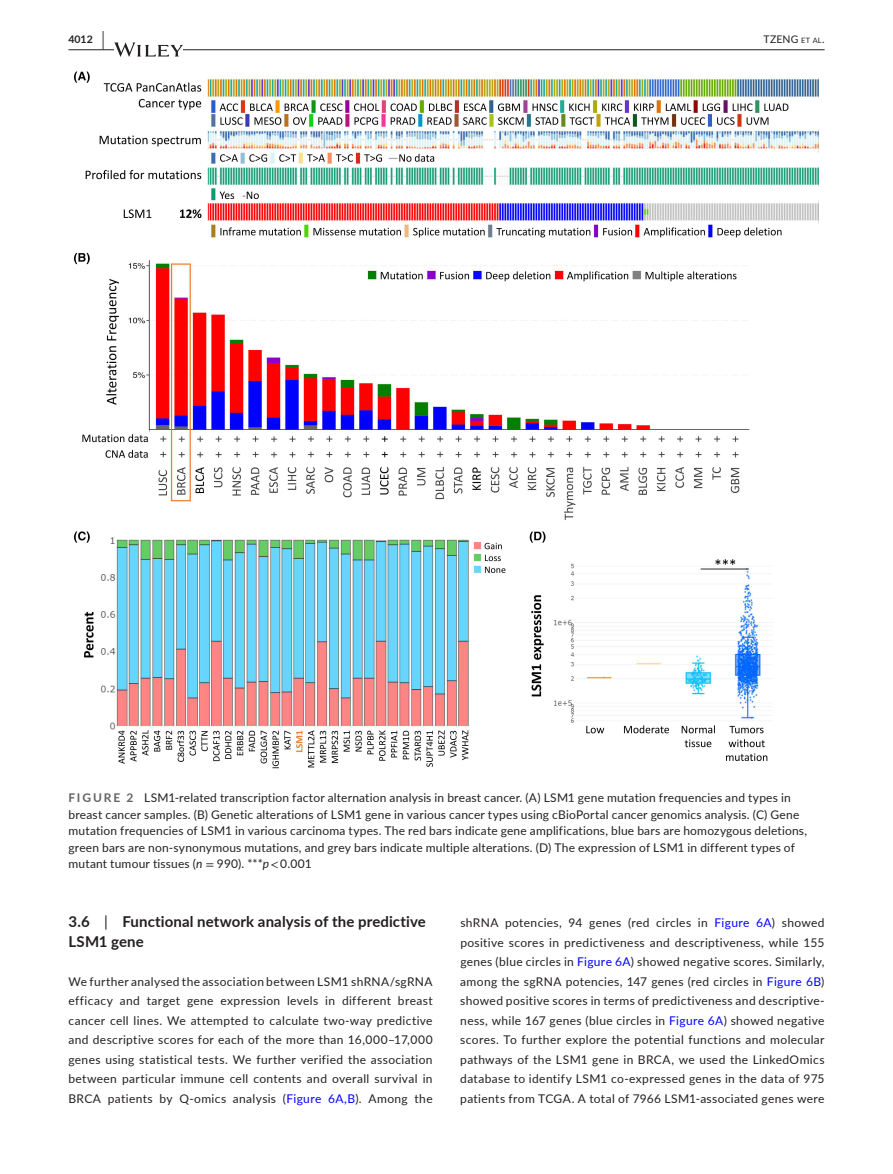
<style>
.page{position:relative;width:893px;height:1174px;background:#fff}
.page>*{position:absolute;margin:0;border:0;box-sizing:border-box;transform-origin:0 0}
.t1{font:700 15px/19.5px "Lato";letter-spacing:.005em;color:#231f20}
.t2{font:12px/19.5px "Lato";letter-spacing:.015em;color:#231f20;text-align:justify}
.t3{font:10.5px "Lato";letter-spacing:.015em;color:#231f20}
.t4{font:700 10.5px "Lato";color:#231f20}
.s1{font-size:19.5px}
.s2{font-size:7.35px}
.s3{font-weight:700;color:#636366}
.s4{font-style:italic}
.s5{font-family:"STIX"}
.s6{font-weight:400}
.s7{color:#00f}
</style>
<div class="page">
<hr style="left:68px;top:49px;width:756px;height:1px;background:#231f20">
<svg style="left:114px;top:42px;width:69px;height:15px"></svg>
<img style="left:74px;top:71px;width:745px;height:698px">
<p class="t4" style="left:68px;top:31px;width:37px">4012 <span class="s1">|</span></p>
<p class="t3" style="left:763px;top:31px;width:63px">TZENG <span class="s2">et al</span>.</p>
<p class="t2" style="left:68px;top:789px;width:740px;line-height:16.5px;text-align:left"><span class="s3">FIGURE 2</span> LSM1-related transcription factor alternation analysis in breast cancer. (A) LSM1 gene mutation frequencies and types in breast cancer samples. (B) Genetic alterations of LSM1 gene in various cancer types using cBioPortal cancer genomics analysis. (C) Gene mutation frequencies of LSM1 in various carcinoma types. The red bars indicate gene amplifications, blue bars are homozygous deletions, green bars are non-synonymous mutations, and grey bars indicate multiple alterations. (D) The expression of LSM1 in different types of mutant tumour tissues (<span class="s4">n</span> <span class="s5">=</span> 990). ***<span class="s4">p</span><span class="s5">&lt;</span> 0.001</p>
<p class="t1" style="left:68px;top:911px;width:359px">3.6 <span class="s6">|</span> Functional network analysis of the predictive<br>LSM1 gene</p>
<p class="t2" style="left:68px;top:971px;width:366px">We further analysed the association between LSM1 shRNA/sgRNA efficacy and target gene expression levels in different breast cancer cell lines. We attempted to calculate two-way predictive and descriptive scores for each of the more than 16,000–17,000 genes using statistical tests. We further verified the association between particular immune cell contents and overall survival in BRCA patients by Q-omics analysis (<span class="s7">Figure 6A,B</span>). Among the</p>
<p class="t2" style="left:460px;top:912px;width:366px">shRNA potencies, 94 genes (red circles in <span class="s7">Figure 6A</span>) showed positive scores in predictiveness and descriptiveness, while 155 genes (blue circles in <span class="s7">Figure 6A</span>) showed negative scores. Similarly, among the sgRNA potencies, 147 genes (red circles in <span class="s7">Figure 6B</span>) showed positive scores in terms of predictiveness and descriptive&shy;ness, while 167 genes (blue circles in <span class="s7">Figure 6A</span>) showed negative scores. To further explore the potential functions and molecular pathways of the LSM1 gene in BRCA, we used the LinkedOmics database to identify LSM1 co-expressed genes in the data of 975 patients from TCGA. A total of 7966 LSM1-associated genes were</p>
</div>
